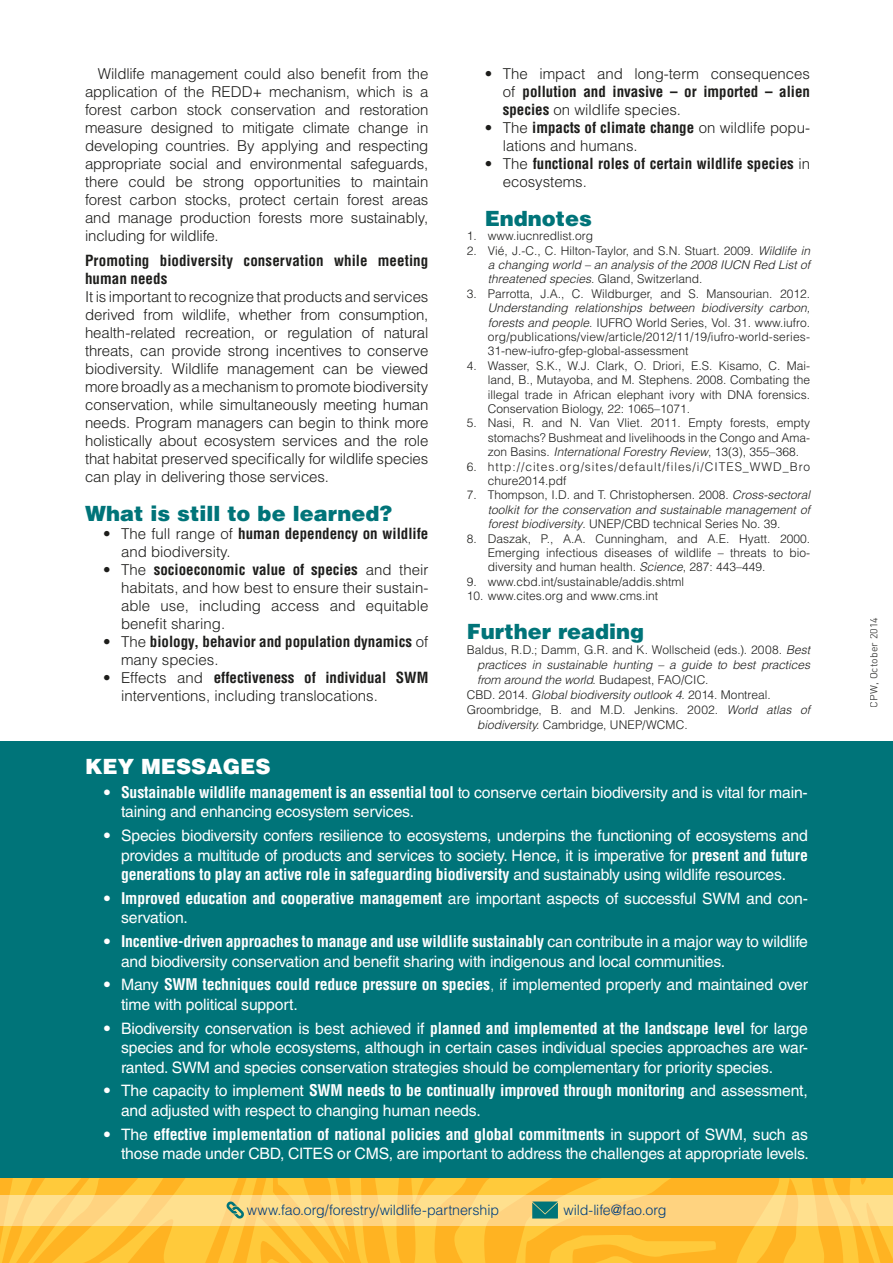
<style>
.page{position:relative;width:893px;height:1263px;background:#fff}
.page>*{position:absolute;margin:0;border:0;box-sizing:border-box;transform-origin:0 0}
.t1{font:900 21px "Helvetica LT Std";color:#007479}
.t2{font:900 21px "Helvetica LT Std";color:#fff}
.t3{font:15.75px/19.5px "Helvetica LT Std";letter-spacing:-.01em;color:#fff}
.t4{font:300 15px/18px "Helvetica LT Std";color:#1d1d1b;text-align:justify}
.t5{font:700 condensed 15px/18px "Helvetica LT Std";color:#1d1d1b}
.t6{font:300 14.25px "Helvetica LT Std";letter-spacing:-.01em;color:#003e7d}
.t7{font:300 12px/14.4px "Helvetica LT Std";color:#1d1d1b;text-align:justify}
.t8{font:italic 300 12px/14.4px "Helvetica LT Std";color:#1d1d1b;text-align:justify}
.t9{font:300 12px/14.4px "Helvetica LT Std";letter-spacing:.08em;color:#1d1d1b}
.t10{font:10.5px "DIN Pro";letter-spacing:.01em;color:#1d1d1b}
.s1{font-weight:700;font-stretch:condensed}
.s2{font-weight:300;font-stretch:normal}
.s3{font-style:normal}
.s4{font-style:italic}
.s5{font-weight:300}
</style>
<div class="page">
<div style="left:0;top:741px;width:893px;height:438px;background:#007479"></div>
<svg style="left:0;top:1179px;width:893px;height:84px;background:#fdc74e"></svg>
<p class="t4" style="left:85px;top:64px;width:345px;text-indent:13px">Wildlife management could also benefit from the application of the REDD+ mechanism, which is a forest carbon stock conservation and restoration measure designed to mitigate climate change in developing countries. By applying and respecting appropriate social and environmental safeguards, there could be strong opportunities to maintain forest carbon stocks, protect certain forest areas and manage production forests more sustainably, including for wildlife.</p>
<p class="t5" style="left:85px;top:252px;width:345px">Promoting biodiversity conservation while meeting human needs</p>
<p class="t4" style="left:85px;top:288px;width:345px">It is important to recognize that products and services derived from wildlife, whether from consumption, health-related recreation, or regulation of natural threats, can provide strong incentives to conserve biodiversity. Wildlife management can be viewed more broadly as a mechanism to promote biodiversity conservation, while simultaneously meeting human needs. Program managers can begin to think more holistically about ecosystem services and the role that habitat preserved specifically for wildlife species can play in delivering those services.</p>
<h1 class="t1" style="left:85px;top:500px;width:309px">What is still to be learned?</h1>
<p class="t4" style="left:121px;top:525px;width:309px;text-indent:-18px">• The full range of <span class="s1">human dependency on wildlife </span>and biodiversity.</p>
<p class="t4" style="left:121px;top:561px;width:309px;text-indent:-18px">• The <span class="s1">socioeconomic value of species</span> and their habitats, and how best to ensure their sustain&shy;able use, including access and equitable benefit sharing.</p>
<p class="t5" style="left:121px;top:633px;width:309px;text-indent:-18px"><span class="s2">• The</span> biology, behavior and population dynamics <span class="s2">of many species.</span></p>
<p class="t4" style="left:121px;top:669px;width:309px;text-indent:-18px">• Effects and <span class="s1">effectiveness of individual SWM </span>interventions, including translocations.</p>
<p class="t4" style="left:503px;top:64px;width:309px;text-indent:-18px">• The impact and long-term consequences of <span class="s1">pollution and invasive – or imported – alien species</span> on wildlife species.</p>
<p class="t4" style="left:503px;top:118px;width:309px;text-indent:-18px">• The <span class="s1">impacts of climate change</span> on wildlife popu&shy;lations and humans.</p>
<p class="t5" style="left:503px;top:154px;width:309px;text-indent:-18px"><span class="s2">• The</span> functional roles of certain wildlife species <span class="s2">in ecosystems.</span></p>
<h1 class="t1" style="left:485px;top:205px;width:109px">Endnotes</h1>
<p class="t7" style="left:467px;top:229px;width:128px">1. www.iucnredlist.org</p>
<p class="t8" style="left:488px;top:243px;width:324px;text-indent:-21px"><span class="s3">2. Vié, J.-C., C. Hilton-Taylor, and S.N. Stuart. 2009.</span> Wildlife in a changing world – an analysis of the 2008 IUCN Red List of threatened species<span class="s3">. Gland, Switzerland.</span></p>
<p class="t7" style="left:467px;top:286px;width:345px">3. Parrotta, J.A., C. Wildburger, and S. Mansourian. 2012.</p>
<p class="t7" style="left:488px;top:301px;width:324px"><span class="s4">Understanding relationships between biodiversity carbon, forests and people</span>. IUFRO World Series, Vol. 31. www.iufro. org/publications/view/article/2012/11/19/iufro-world-series-31-new-iufro-gfep-global-assessment</p>
<p class="t7" style="left:488px;top:358px;width:324px;text-indent:-21px">4. Wasser, S.K., W.J. Clark, O. Driori, E.S. Kisamo, C. Mai&shy;land, B., Mutayoba, and M. Stephens. 2008. Combating the illegal trade in African elephant ivory with DNA forensics.<br>Conservation Biology, 22: 1065–1071.</p>
<p class="t7" style="left:488px;top:416px;width:324px;text-indent:-21px">5. Nasi, R. and N. Van Vliet. 2011. Empty forests, empty stomachs? Bushmeat and livelihoods in the Congo and Ama&shy;zon Basins. <span class="s4">International Forestry Review</span>, 13(3), 355–368.</p>
<p class="t9" style="left:488px;top:459px;width:324px;text-indent:-21px">6. http://cites.org/sites/default/files/i/CITES_WWD_Bro chure2014.pdf</p>
<p class="t8" style="left:488px;top:488px;width:324px;text-indent:-21px"><span class="s3">7. Thompson, I.D. and T. Christophersen. 2008.</span> Cross-sectoral toolkit for the conservation and sustainable management of forest biodiversity<span class="s3">. UNEP/CBD technical Series No. 39.</span></p>
<p class="t7" style="left:488px;top:531px;width:324px;text-indent:-21px">8. Daszak, P., A.A. Cunningham, and A.E. Hyatt. 2000.<br>Emerging infectious diseases of wildlife – threats to bio&shy;diversity and human health. <span class="s4">Science</span>, 287: 443–449.</p>
<p class="t7" style="left:467px;top:574px;width:219px">9. www.cbd.int/sustainable/addis.shtml</p>
<p class="t7" style="left:467px;top:589px;width:193px">10. www.cites.org and www.cms.int</p>
<h1 class="t1" style="left:467px;top:618px;width:179px">Further reading</h1>
<p class="t7" style="left:467px;top:643px;width:345px">Baldus, R.D.; Damm, G.R. and K. Wollscheid (eds.). 2008. <span class="s4">Best</span></p>
<p class="t8" style="left:477px;top:658px;width:334px">practices in sustainable hunting – a guide to best practices</p>
<p class="t8" style="left:477px;top:673px;width:233px">from around the world<span class="s3">. Budapest, FAO/CIC.</span></p>
<p class="t8" style="left:467px;top:688px;width:305px"><span class="s3">CBD. 2014.</span> Global biodiversity outlook 4<span class="s3">. 2014. Montreal.</span></p>
<p class="t7" style="left:467px;top:703px;width:345px">Groombridge, B. and M.D. Jenkins. 2002. <span class="s4">World atlas of</span></p>
<p class="t7" style="left:477px;top:718px;width:212px"><span class="s4">biodiversity</span>. Cambridge, UNEP/WCMC.</p>
<h1 class="t2" style="left:85px;top:753px;width:187px">KEY MESSAGES</h1>
<p class="t3" style="left:121px;top:782px;width:688px;text-indent:-18px"><span class="s5">•</span> <span class="s1">Sustainable wildlife management is an essential tool</span> to conserve certain biodiversity and is vital for main&shy;taining and enhancing ecosystem services.</p>
<p class="t3" style="left:121px;top:826px;width:688px;text-align:justify;text-indent:-18px"><span class="s5">•</span> Species biodiversity confers resilience to ecosystems, underpins the functioning of ecosystems and provides a multitude of products and services to society. Hence, it is imperative for <span class="s1">present and future generations to play an active role in safeguarding biodiversity</span> and sustainably using wildlife resources.</p>
<p class="t3" style="left:121px;top:888px;width:688px;text-indent:-18px"><span class="s5">•</span> <span class="s1">Improved education and cooperative management</span> are important aspects of successful SWM and con&shy;servation.</p>
<p class="t3" style="left:121px;top:932px;width:688px;text-indent:-18px"><span class="s5">•</span> <span class="s1">Incentive-driven approaches to manage and use wildlife sustainably</span> can contribute in a major way to wildlife and biodiversity conservation and benefit sharing with indigenous and local communities.</p>
<p class="t3" style="left:121px;top:975px;width:688px;text-indent:-18px"><span class="s5">•</span> Many <span class="s1">SWM techniques could reduce pressure on species</span><span class="s5">,</span> if implemented properly and maintained over time with political support.</p>
<p class="t3" style="left:121px;top:1018px;width:688px;text-align:justify;text-indent:-18px"><span class="s5">•</span> Biodiversity conservation is best achieved if <span class="s1">planned and implemented at the landscape level</span> for large species and for whole ecosystems, although in certain cases individual species approaches are war&shy;ranted. SWM and species conservation strategies should be complementary for priority species.</p>
<p class="t3" style="left:121px;top:1081px;width:688px;text-indent:-18px"><span class="s5">•</span> The capacity to implement <span class="s1">SWM needs to be continually improved through monitoring</span> and assessment, and adjusted with respect to changing human needs.</p>
<p class="t3" style="left:103px;top:1124px;width:707px;text-align:right"><span class="s5">•</span> The <span class="s1">effective implementation of national policies and global commitments</span> in support of SWM, such as those made under CBD, CITES or CMS, are important to address the challenges at appropriate levels.</p>
<p class="t6" style="left:247px;top:1201px;width:254px">www.fao.org/forestry/wildlife-partnership</p>
<p class="t6" style="left:563px;top:1201px;width:104px">wild-life@fao.org</p>
<p class="t10" style="left:867px;top:708px;width:92px;rotate:-90deg">CPW, October 2014</p>
</div>
